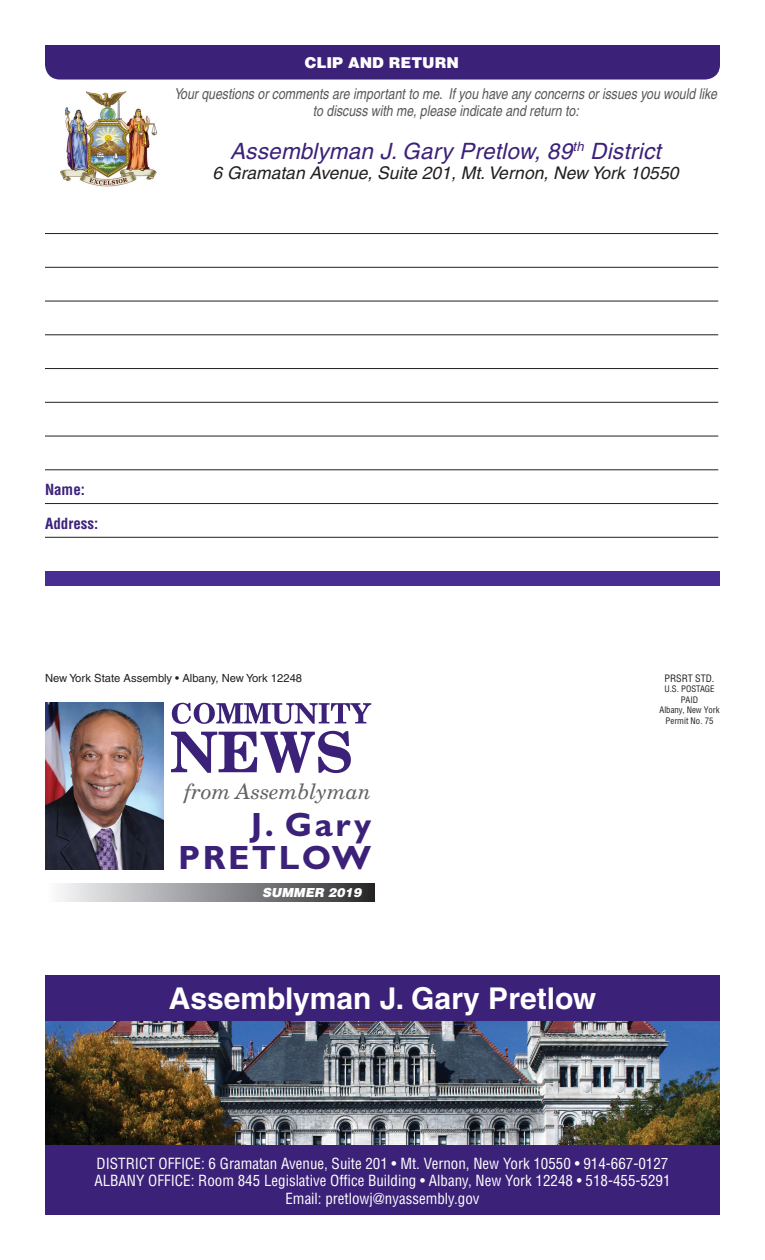
<style>
.page{position:relative;width:765px;height:1260px;background:#fff}
.page>*{position:absolute;margin:0;border:0;box-sizing:border-box;transform-origin:0 0}
.t1{font:700 33.75px/33.8px "Gill Sans";letter-spacing:.075em;color:#3c2179;text-align:right}
.t2{font:700 30px "Helvetica";color:#fff}
.t3{font:italic 22.5px "Helvetica";letter-spacing:.01em;color:#3c2179}
.t4{font:italic 21.25px "New Century Schlbk";color:#636366}
.t5{font:italic 17.5px "Helvetica";color:#231f20}
.t6{font:condensed 15px/17.5px "Helvetica";color:#fff;text-align:center}
.t7{font:italic condensed 15px/17.5px "Helvetica";color:#57585a;text-align:center}
.t8{font:900 15px "Helvetica";color:#fff}
.t9{font:700 condensed 15px "Helvetica";color:#3c2179}
.t10{font:italic 900 12.5px "Helvetica";color:#fff}
.t11{font:11.25px "Helvetica";color:#231f20}
.t12{font:condensed 10px "Helvetica";color:#231f20}
.t13{font:condensed 8.75px/10.5px "Helvetica";color:#231f20;text-align:center}
</style>
<div class="page">
<img style="left:45px;top:1020px;width:675px;height:126px">
<div style="left:45px;top:1146px;width:675px;height:69px;background:#3c2179"></div>
<div style="left:45px;top:975px;width:675px;height:45px;background:#3c2179"></div>
<div style="left:45px;top:883px;width:329px;height:19px;background:linear-gradient(to right,#fcfeff,#2d2d30)"></div>
<svg style="left:171px;top:731px;width:180px;height:42px"></svg>
<svg style="left:172px;top:703px;width:199px;height:21px"></svg>
<img style="left:45px;top:703px;width:118px;height:166px">
<img style="left:60px;top:91px;width:98px;height:96px">
<div style="left:45px;top:45px;width:675px;height:35px;background:#3c2179"></div>
<hr style="left:45px;top:233px;width:673px;height:1px;background:#231f20">
<hr style="left:45px;top:267px;width:673px;height:1px;background:#231f20">
<hr style="left:45px;top:301px;width:673px;height:1px;background:#231f20">
<hr style="left:45px;top:334px;width:673px;height:1px;background:#231f20">
<hr style="left:45px;top:368px;width:673px;height:1px;background:#231f20">
<hr style="left:45px;top:402px;width:673px;height:1px;background:#231f20">
<hr style="left:45px;top:436px;width:673px;height:1px;background:#231f20">
<hr style="left:45px;top:469px;width:673px;height:1px;background:#231f20">
<hr style="left:45px;top:503px;width:673px;height:1px;background:#231f20">
<hr style="left:45px;top:537px;width:673px;height:1px;background:#231f20">
<div style="left:45px;top:571px;width:675px;height:15px;background:#482e92"></div>
<p class="t8" style="left:305px;top:53px;width:156px">CLIP AND RETURN</p>
<p class="t7" style="left:174px;top:85px;width:544px">Your questions or comments are important to me. If you have any concerns or issues you would like to discuss with me, please indicate and return to:</p>
<h3 class="t3" style="left:230px;top:138px;width:432px">Assemblyman J. Gary Pretlow, 89<sup>th</sup> District</h3>
<p class="t5" style="left:213px;top:162px;width:467px">6 Gramatan Avenue, Suite 201, Mt. Vernon, New York 10550</p>
<p class="t9" style="left:45px;top:481px;width:42px">Name:</p>
<p class="t9" style="left:45px;top:514px;width:55px">Address:</p>
<p class="t11" style="left:45px;top:672px;width:259px">New York State Assembly • Albany, New York 12248</p>
<p class="t12" style="left:665px;top:672px;width:51px">PRSRT STD.</p>
<p class="t13" style="left:660px;top:684px;width:62px">U.S. POSTAGE<br>PAID<br>Albany, New York<br>Permit No. 75</p>
<h3 class="t4" style="left:185px;top:779px;width:188px">from Assemblyman</h3>
<h1 class="t1" style="left:178px;top:807px;width:195px">J. Gary<br>PRETLOW</h1>
<p class="t10" style="left:262px;top:885px;width:101px">SUMMER 2019</p>
<h2 class="t2" style="left:169px;top:980px;width:429px">Assemblyman J. Gary Pretlow</h2>
<p class="t6" style="left:94px;top:1154px;width:578px">DISTRICT OFFICE: 6 Gramatan Avenue, Suite 201 • Mt. Vernon, New York 10550 • 914-667-0127<br>ALBANY OFFICE: Room 845 Legislative Office Building • Albany, New York 12248 • 518-455-5291<br>Email: pretlowj@nyassembly.gov</p>
</div>
